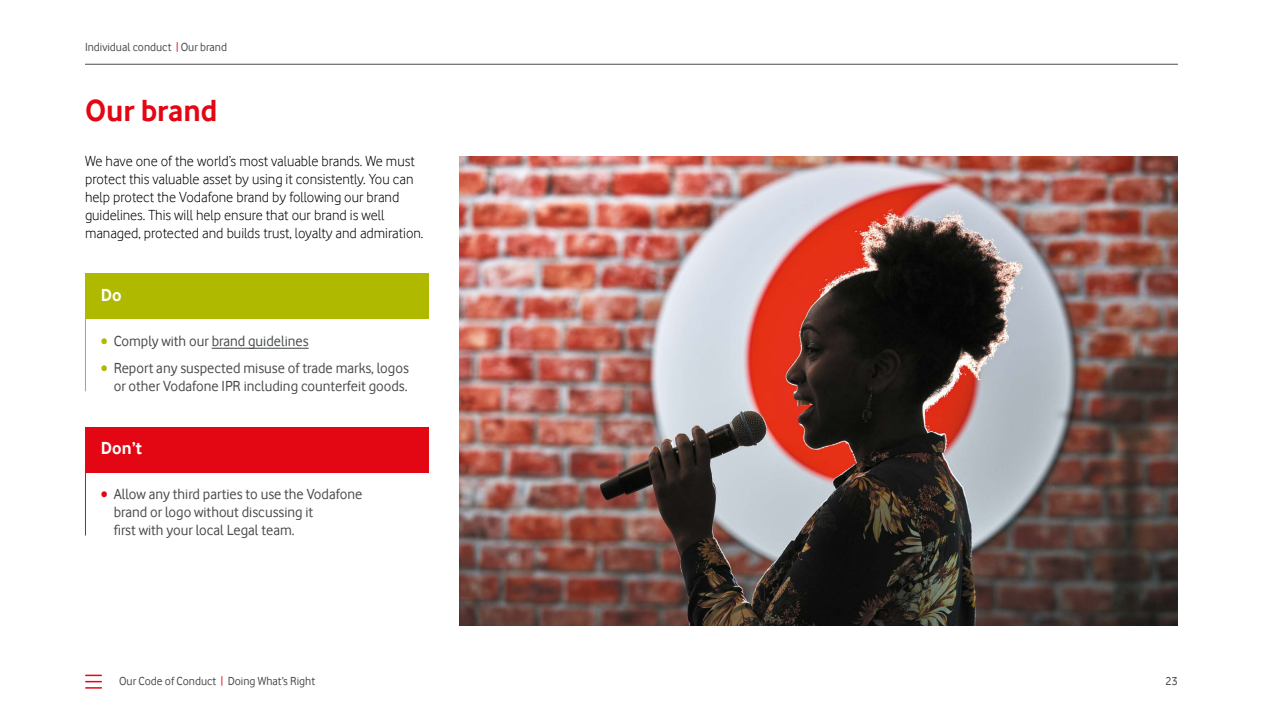
<style>
.page{position:relative;width:1263px;height:711px;background:#fff}
.page>*{position:absolute;margin:0;border:0;box-sizing:border-box;transform-origin:0 0}
.t1{font:700 31.5px "Vodafone Rg";color:#e30613}
.t2{font:700 18px "Vodafone Rg";color:#fff}
.t3{font:15px/18px "Vodafone Lt";color:#000}
.t4{font:15px/18px "Vodafone Rg";color:#484b4d;text-align:right}
.t5{font:12px "Vodafone Rg";color:#484b4d}
.s1{color:#e30613}
.s2{color:#afb900}
</style>
<div class="page">
<hr style="left:85px;top:64px;width:1093px;height:1px;background:#484b4d">
<hr style="left:85px;top:314px;width:1px;height:77px;background:#afb900">
<hr style="left:212px;top:347px;width:97px;height:1px;background:#484b4d">
<div style="left:85px;top:274px;width:343px;height:45px;background:#afb900"></div>
<img style="left:460px;top:157px;width:718px;height:468px">
<hr style="left:85px;top:467px;width:1px;height:68px;background:#e30613">
<div style="left:85px;top:427px;width:343px;height:45px;background:#e30613"></div>
<svg style="left:86px;top:674px;width:15px;height:14px"></svg>
<p class="t5" style="left:85px;top:40px;width:144px">Individual conduct <span class="s1">|</span> Our brand</p>
<h1 class="t1" style="left:85px;top:92px;width:134px">Our brand</h1>
<p class="t3" style="left:85px;top:151px;width:340px">We have one of the world’s most valuable brands. We must protect this valuable asset by using it consistently. You can help protect the Vodafone brand by following our brand guidelines. This will help ensure that our brand is well managed, protected and builds trust, loyalty and admiration.</p>
<p class="t2" style="left:101px;top:284px;width:22px">Do</p>
<p class="t4" style="left:101px;top:331px;width:209px"><span class="s2">•</span> Comply with our brand guidelines</p>
<p class="t4" style="left:101px;top:358px;width:309px"><span class="s2">•</span> Report any suspected misuse of trade marks, logos or other Vodafone IPR including counterfeit goods.</p>
<p class="t2" style="left:101px;top:437px;width:43px">Don’t</p>
<p class="t4" style="left:114px;top:484px;width:250px;text-align:left;text-indent:-13px"><span class="s1">•</span> Allow any third parties to use the Vodafone brand or logo without discussing it<br>first with your local Legal team.</p>
<p class="t5" style="left:119px;top:674px;width:198px">Our Code of Conduct <span class="s1">|</span> Doing What’s Right</p>
<p class="t5" style="left:1165px;top:674px;width:14px">23</p>
</div>
